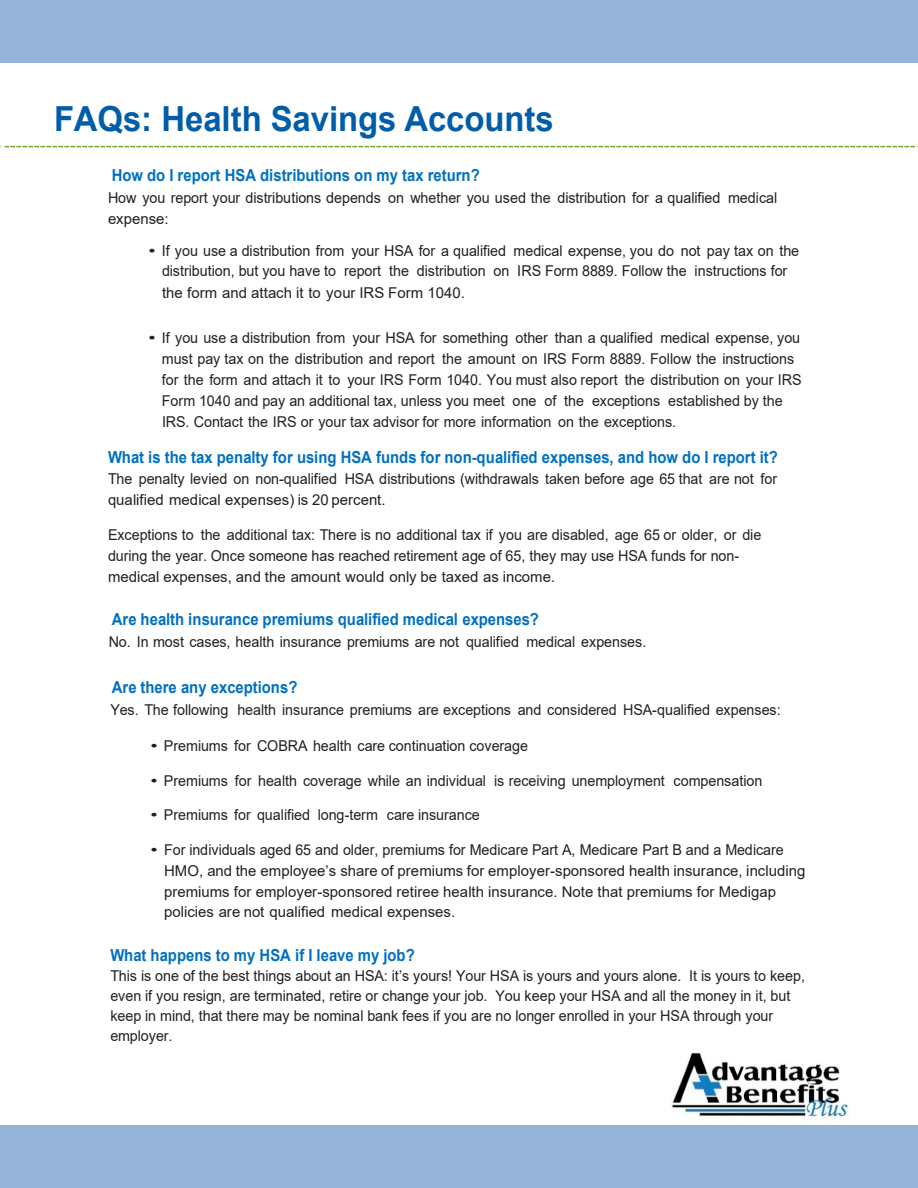
<style>
.page{position:relative;width:918px;height:1188px;background:#fff}
.page>*{position:absolute;margin:0;border:0;box-sizing:border-box;transform-origin:0 0}
.t1{font:700 34.5px "Arial";letter-spacing:-.005em;color:#005daa;scale:.95 1}
.t2{font:700 16.5px "Arial";color:#0070c0;scale:.9 1}
.t3{font:15px/21px "Arial";letter-spacing:-.005em;color:#221f1f;scale:1.38 1}
.t4{font:15px/21px "Arial";letter-spacing:-.005em;color:#221f1f;scale:.96 1}
</style>
<div class="page">
<div style="left:0;top:0;width:918px;height:63px;background:#95b3d7"></div>
<svg style="left:0;top:146px;width:918px;height:1px"></svg>
<div style="left:0;top:1125px;width:918px;height:63px;background:#95b3d7"></div>
<img style="left:672px;top:1053px;width:177px;height:65px">
<h1 class="t1" style="left:54px;top:94px;width:528px">FAQs: Health Savings Accounts</h1>
<h1 class="t2" style="left:112px;top:164px;width:410px">How do I report HSA distributions on my tax return?</h1>
<p class="t4" style="left:108px;top:187px;width:699px">How you report your distributions depends on whether you used the distribution for a qualified medical expense:</p>
<p class="t3" style="left:162px;top:240px;width:463px;text-indent:-14px">• If you use a distribution from your HSA for a qualified medical expense, you do not pay tax on the distribution, but you have to report the distribution on IRS Form 8889. Follow the instructions for the form and attach it to your IRS Form 1040.</p>
<p class="t3" style="left:162px;top:327px;width:465px;text-indent:-13px">• If you use a distribution from your HSA for something other than a qualified medical expense, you must pay tax on the distribution and report the amount on IRS Form 8889. Follow the instructions for the form and attach it to your IRS Form 1040. You must also report the distribution on your IRS Form 1040 and pay an additional tax, unless you meet one of the exceptions established by the IRS. Contact the IRS or your tax advisor for more information on the exceptions.</p>
<p class="t2" style="left:108px;top:446px;width:746px">What is the tax penalty for using HSA funds for non-qualified expenses, and how do I report it?</p>
<p class="t4" style="left:108px;top:469px;width:699px">The penalty levied on non-qualified HSA distributions (withdrawals taken before age 65 that are not for qualified medical expenses) is 20 percent.</p>
<p class="t4" style="left:108px;top:524px;width:682px">Exceptions to the additional tax: There is no additional tax if you are disabled, age 65 or older, or die during the year. Once someone has reached retirement age of 65, they may use HSA funds for non&shy;medical expenses, and the amount would only be taxed as income.</p>
<h1 class="t2" style="left:112px;top:608px;width:476px">Are health insurance premiums qualified medical expenses?</h1>
<p class="t4" style="left:109px;top:631px;width:562px">No. In most cases, health insurance premiums are not qualified medical expenses.</p>
<h1 class="t2" style="left:112px;top:676px;width:208px">Are there any exceptions?</h1>
<p class="t4" style="left:110px;top:699px;width:700px">Yes. The following health insurance premiums are exceptions and considered HSA-qualified expenses:</p>
<p class="t3" style="left:151px;top:735px;width:275px">• Premiums for COBRA health care continuation coverage</p>
<p class="t3" style="left:151px;top:770px;width:445px">• Premiums for health coverage while an individual is receiving unemployment compensation</p>
<p class="t3" style="left:151px;top:804px;width:240px">• Premiums for qualified long-term care insurance</p>
<p class="t3" style="left:164px;top:839px;width:466px;text-indent:-14px">• For individuals aged 65 and older, premiums for Medicare Part A, Medicare Part B and a Medicare HMO, and the employee’s share of premiums for employer-sponsored health insurance, including premiums for employer-sponsored retiree health insurance. Note that premiums for Medigap policies are not qualified medical expenses.</p>
<h1 class="t2" style="left:110px;top:944px;width:340px">What happens to my HSA if I leave my job?</h1>
<h1 class="t4" style="left:110px;top:966px;width:725px;line-height:19.8px">This is one of the best things about an HSA: it’s yours! Your HSA is yours and yours alone. It is yours to keep, even if you resign, are terminated, retire or change your job. You keep your HSA and all the money in it, but keep in mind, that there may be nominal bank fees if you are no longer enrolled in your HSA through your employer.</h1>
</div>
